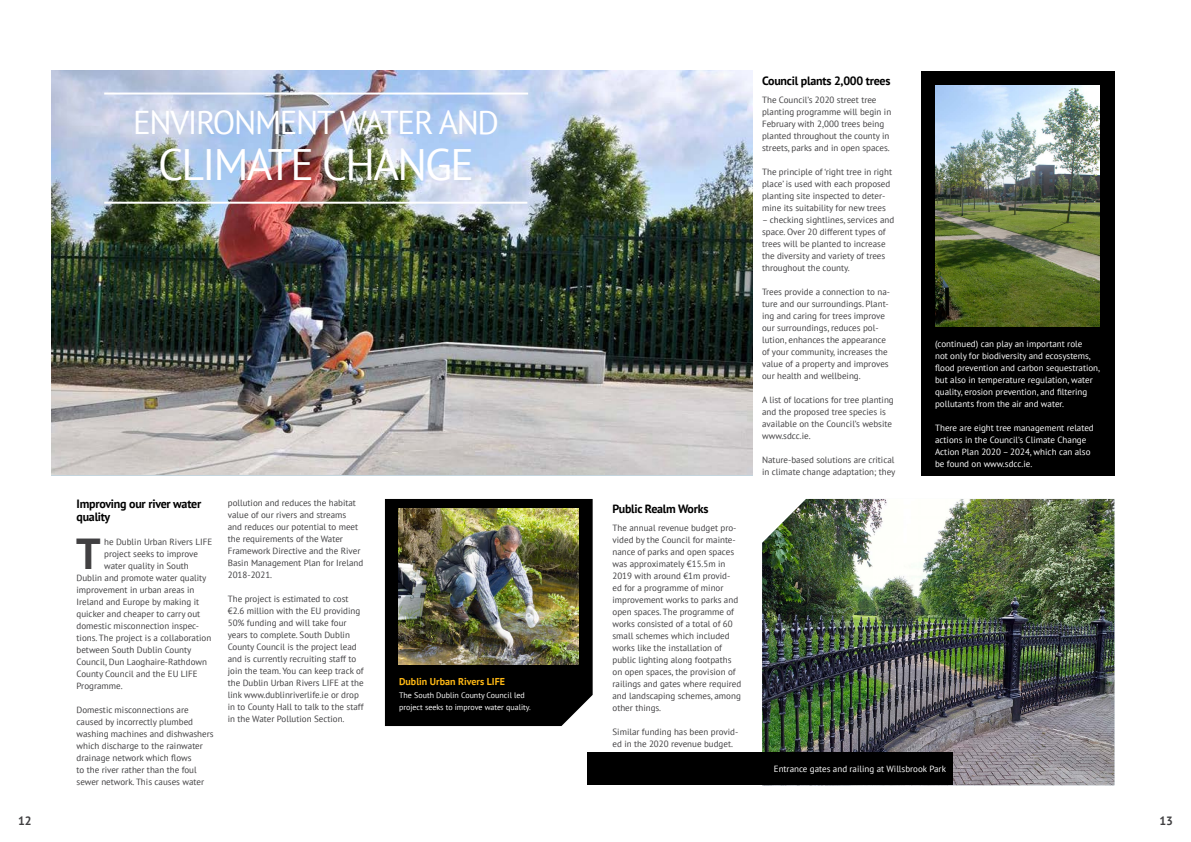
<style>
.page{position:relative;width:1191px;height:842px;background:#fff}
.page>*{position:absolute;margin:0;border:0;box-sizing:border-box;transform-origin:0 0}
.t1{font:44px "PT Sans";letter-spacing:-.04em;color:#fff}
.t2{font:700 43.3px "PT Sans";color:#414042}
.t3{font:33px "PT Sans";letter-spacing:-.04em;color:#fff}
.t4{font:700 12px/13px "PT Sans";letter-spacing:-.02em;color:#000}
.t5{font:700 12px "PT Sans";color:#414042}
.t6{font:700 10px "PT Sans";color:#fdb714}
.t7{font:9px/12px "PT Sans";color:#414042}
.t8{font:9px/12px "PT Sans";color:#fff}
.t9{font:8px/12px "PT Sans";color:#fff}
</style>
<div class="page">
<div style="left:385px;top:499px;width:207px;height:227px;background:#000"></div>
<img style="left:51px;top:71px;width:702px;height:403px">
<hr style="left:104px;top:93px;width:424px;height:2px;background:#fff">
<hr style="left:104px;top:202px;width:423px;height:2px;background:#fff">
<div style="left:921px;top:71px;width:193px;height:405px;background:#000"></div>
<img style="left:762px;top:499px;width:352px;height:286px">
<img style="left:935px;top:85px;width:164px;height:242px">
<div style="left:587px;top:753px;width:365px;height:32px;background:#000"></div>
<img style="left:399px;top:509px;width:179px;height:156px">
<h3 class="t3" style="left:133px;top:101px;width:367px">ENVIRONMENT WATER AND</h3>
<h1 class="t1" style="left:158px;top:136px;width:317px">CLIMATE CHANGE</h1>
<h3 class="t4" style="left:77px;top:497px;width:126px">Improving our river water quality</h3>
<h2 class="t2" style="left:76px;top:525px;width:26px">T</h2>
<p class="t7" style="left:104px;top:536px;width:110px">he Dublin Urban Rivers LIFE</p>
<p class="t7" style="left:104px;top:548px;width:95px">project seeks to improve</p>
<p class="t7" style="left:104px;top:560px;width:86px">water quality in South</p>
<p class="t7" style="left:77px;top:572px;width:131px">Dublin and promote water quality</p>
<p class="t7" style="left:77px;top:584px;width:119px">improvement in urban areas in</p>
<p class="t7" style="left:77px;top:596px;width:124px">Ireland and Europe by making it</p>
<p class="t7" style="left:77px;top:608px;width:125px">quicker and cheaper to carry out</p>
<p class="t7" style="left:77px;top:620px;width:124px">domestic misconnection inspec-</p>
<p class="t7" style="left:77px;top:632px;width:136px">tions. The project is a collaboration</p>
<p class="t7" style="left:77px;top:644px;width:116px">between South Dublin County</p>
<p class="t7" style="left:77px;top:656px;width:132px">Council, Dun Laoghaire-Rathdown</p>
<p class="t7" style="left:77px;top:668px;width:123px">County Council and the EU LIFE</p>
<p class="t7" style="left:77px;top:680px;width:48px">Programme.</p>
<p class="t7" style="left:77px;top:704px;width:138px">Domestic misconnections are caused by incorrectly plumbed washing machines and dishwashers which discharge to the rainwater drainage network which flows<br>to the river rather than the foul sewer network. This causes water</p>
<p class="t7" style="left:228px;top:496px;width:137px">pollution and reduces the habitat value of our rivers and streams<br>and reduces our potential to meet the requirements of the Water<br>Framework Directive and the River<br>Basin Management Plan for Ireland<br>2018-2021.</p>
<p class="t7" style="left:228px;top:592px;width:137px">The project is estimated to cost €2.6 million with the EU providing 50% funding and will take four years to complete. South Dublin County Council is the project lead and is currently recruiting staff to join the team. You can keep track of the Dublin Urban Rivers LIFE at the link www.dublinriverlife.ie or drop in to County Hall to talk to the staff in the Water Pollution Section.</p>
<p class="t6" style="left:399px;top:675px;width:107px">Dublin Urban Rivers LIFE</p>
<p class="t9" style="left:399px;top:689px;width:133px">The South Dublin County Council led project seeks to improve water quality.</p>
<h3 class="t4" style="left:612px;top:502px;width:97px">Public Realm Works</h3>
<p class="t7" style="left:612px;top:522px;width:130px">The annual revenue budget pro&shy;vided by the Council for mainte&shy;nance of parks and open spaces was approximately €15.5m in<br>2019 with around €1m provid&shy;ed for a programme of minor improvement works to parks and open spaces. The programme of works consisted of a total of 60 small schemes which included works like the installation of public lighting along footpaths on open spaces, the provision of railings and gates where required and landscaping schemes, among other things.</p>
<p class="t7" style="left:612px;top:726px;width:127px">Similar funding has been provid&shy;ed in the 2020 revenue budget.</p>
<h3 class="t4" style="left:762px;top:74px;width:130px">Council plants 2,000 trees</h3>
<p class="t7" style="left:762px;top:94px;width:131px">The Council’s 2020 street tree planting programme will begin in<br>February with 2,000 trees being planted throughout the county in streets, parks and in open spaces.</p>
<p class="t7" style="left:762px;top:166px;width:131px">The principle of ‘right tree in right place’ is used with each proposed planting site inspected to deter&shy;mine its suitability for new trees</p>
<p class="t7" style="left:762px;top:214px;width:134px">– checking sightlines, services and space. Over 20 different types of trees will be planted to increase the diversity and variety of trees throughout the county.</p>
<p class="t7" style="left:762px;top:286px;width:129px">Trees provide a connection to na&shy;ture and our surroundings. Plant&shy;ing and caring for trees improve our surroundings, reduces pol&shy;lution, enhances the appearance of your community, increases the value of a property and improves our health and wellbeing.</p>
<p class="t7" style="left:762px;top:394px;width:133px">A list of locations for tree planting and the proposed tree species is available on the Council’s website www.sdcc.ie.</p>
<p class="t7" style="left:762px;top:454px;width:135px">Nature-based solutions are critical in climate change adaptation; they</p>
<p class="t8" style="left:935px;top:338px;width:167px">(continued) can play an important role<br>not only for biodiversity and ecosystems, flood prevention and carbon sequestration, but also in temperature regulation, water quality, erosion prevention, and filtering pollutants from the air and water.</p>
<p class="t8" style="left:935px;top:422px;width:160px">There are eight tree management related actions in the Council’s Climate Change Action Plan 2020 – 2024, which can also be found on www.sdcc.ie.</p>
<p class="t8" style="left:774px;top:763px;width:174px">Entrance gates and railing at Willsbrook Park</p>
<h3 class="t5" style="left:18px;top:813px;width:15px">12</h3>
<h3 class="t5" style="left:1159px;top:812px;width:15px">13</h3>
</div>
